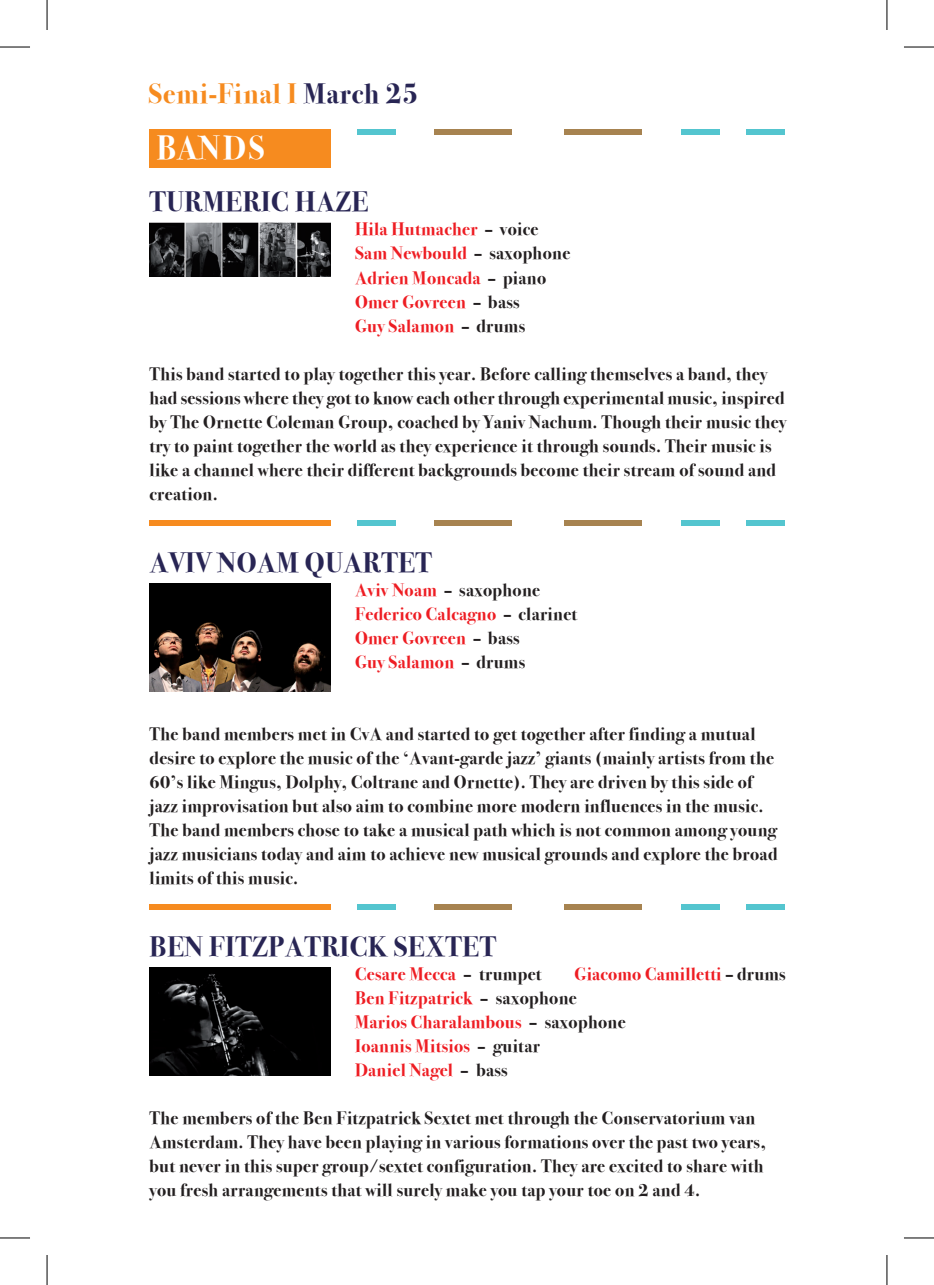
<style>
.page{position:relative;width:934px;height:1285px;background:#fff}
.page>*{position:absolute;margin:0;border:0;box-sizing:border-box;transform-origin:0 0}
.t1{font:33.6px "Bodoni Svty Two ITCTT Bold";letter-spacing:.05em;color:#fff;scale:.95 1}
.t2{font:28px "Bodoni Svty Two ITCTT Bold";letter-spacing:.02em;color:#282554}
.t3{font:28px "Bodoni Svty Two ITCTT Bold";letter-spacing:.03em;color:#f68b1f}
.t4{font:18px/24px "Bodoni Svty Two ITCTT Bold";letter-spacing:.02em;color:#231f20}
.t5{font:18px/24px "Bodoni Svty Two ITCTT Bold";letter-spacing:.02em;color:#ee1d23}
.s1{color:#282554}
.s2{font-size:29.4px;color:#282554}
.s3{color:#231f20}
</style>
<div class="page">
<div style="left:149px;top:129px;width:182px;height:39px;background:#f68b1f"></div>
<div style="left:434px;top:129px;width:78px;height:6px;background:#a78350"></div>
<div style="left:564px;top:129px;width:77px;height:6px;background:#a78350"></div>
<div style="left:680px;top:129px;width:39px;height:6px;background:#54c5cf"></div>
<div style="left:356px;top:129px;width:39px;height:6px;background:#54c5cf"></div>
<div style="left:745px;top:129px;width:39px;height:6px;background:#54c5cf"></div>
<img style="left:149px;top:967px;width:182px;height:108px">
<img style="left:149px;top:583px;width:182px;height:108px">
<img style="left:149px;top:223px;width:182px;height:53px">
<div style="left:149px;top:520px;width:182px;height:5px;background:#f68b1f"></div>
<div style="left:434px;top:520px;width:78px;height:5px;background:#a78350"></div>
<div style="left:564px;top:520px;width:77px;height:5px;background:#a78350"></div>
<div style="left:680px;top:520px;width:39px;height:5px;background:#54c5cf"></div>
<div style="left:356px;top:520px;width:39px;height:5px;background:#54c5cf"></div>
<div style="left:745px;top:520px;width:39px;height:5px;background:#54c5cf"></div>
<div style="left:149px;top:904px;width:182px;height:5px;background:#f68b1f"></div>
<div style="left:434px;top:904px;width:78px;height:5px;background:#a78350"></div>
<div style="left:564px;top:904px;width:77px;height:5px;background:#a78350"></div>
<div style="left:680px;top:904px;width:39px;height:5px;background:#54c5cf"></div>
<div style="left:356px;top:904px;width:39px;height:5px;background:#54c5cf"></div>
<div style="left:745px;top:904px;width:39px;height:5px;background:#54c5cf"></div>
<hr style="left:0;top:47px;width:30px;height:1px;background:#000">
<hr style="left:903px;top:47px;width:30px;height:1px;background:#000">
<hr style="left:0;top:1237px;width:30px;height:1px;background:#000">
<hr style="left:903px;top:1237px;width:30px;height:1px;background:#000">
<hr style="left:47px;top:0;width:1px;height:30px;background:#000">
<hr style="left:47px;top:1255px;width:1px;height:30px;background:#000">
<hr style="left:886px;top:0;width:1px;height:30px;background:#000">
<hr style="left:886px;top:1255px;width:1px;height:30px;background:#000">
<h2 class="t3" style="left:148px;top:77px;width:271px">Semi-Final I <span class="s1">March</span> <span class="s2">25</span></h2>
<h1 class="t1" style="left:157px;top:128px;width:115px">BANDS</h1>
<h2 class="t2" style="left:149px;top:186px;width:220px">TURMERIC HAZE</h2>
<p class="t5" style="left:355px;top:218px;width:217px">Hila Hutmacher <span class="s3">– voice<br></span>Sam Newbould <span class="s3">– saxophone<br></span>Adrien Moncada <span class="s3">– piano<br></span>Omer Govreen <span class="s3">– bass<br></span>Guy Salamon <span class="s3">– drums</span></p>
<p class="t4" style="left:149px;top:362px;width:637px">This band started to play together this year. Before calling themselves a band, they had sessions where they got to know each other through experimental music, inspired by The Ornette Coleman Group, coached by Yaniv Nachum. Though their music they try to paint together the world as they experience it through sounds. Their music is like a channel where their different backgrounds become their stream of sound and creation.</p>
<h2 class="t2" style="left:149px;top:546px;width:284px">AVIV NOAM QUARTET</h2>
<p class="t5" style="left:355px;top:578px;width:224px">Aviv Noam <span class="s3">– saxophone<br></span>Federico Calcagno <span class="s3">– clarinet<br></span>Omer Govreen <span class="s3">– bass<br></span>Guy Salamon <span class="s3">– drums</span></p>
<p class="t4" style="left:149px;top:722px;width:629px">The band members met in CvA and started to get together after finding a mutual desire to explore the music of the ‘Avant-garde jazz’ giants (mainly artists from the 60’s like Mingus, Dolphy, Coltrane and Ornette). They are driven by this side of jazz improvisation but also aim to combine more modern influences in the music.<br>The band members chose to take a musical path which is not common among young jazz musicians today and aim to achieve new musical grounds and explore the broad limits of this music.</p>
<h2 class="t2" style="left:149px;top:930px;width:348px">BEN FITZPATRICK SEXTET</h2>
<p class="t5" style="left:355px;top:962px;width:272px">Cesare Mecca <span class="s3">– trumpet<br></span>Ben Fitzpatrick <span class="s3">– saxophone<br></span>Marios Charalambous <span class="s3">– saxophone<br></span>Ioannis Mitsios <span class="s3">– guitar<br></span>Daniel Nagel <span class="s3">– bass</span></p>
<p class="t4" style="left:149px;top:1106px;width:617px">The members of the Ben Fitzpatrick Sextet met through the Conservatorium van Amsterdam. They have been playing in various formations over the past two years, but never in this super group/sextet configuration. They are excited to share with you fresh arrangements that will surely make you tap your toe on 2 and 4.</p>
<p class="t5" style="left:574px;top:962px;width:212px">Giacomo Camilletti <span class="s3">– drums</span></p>
</div>
